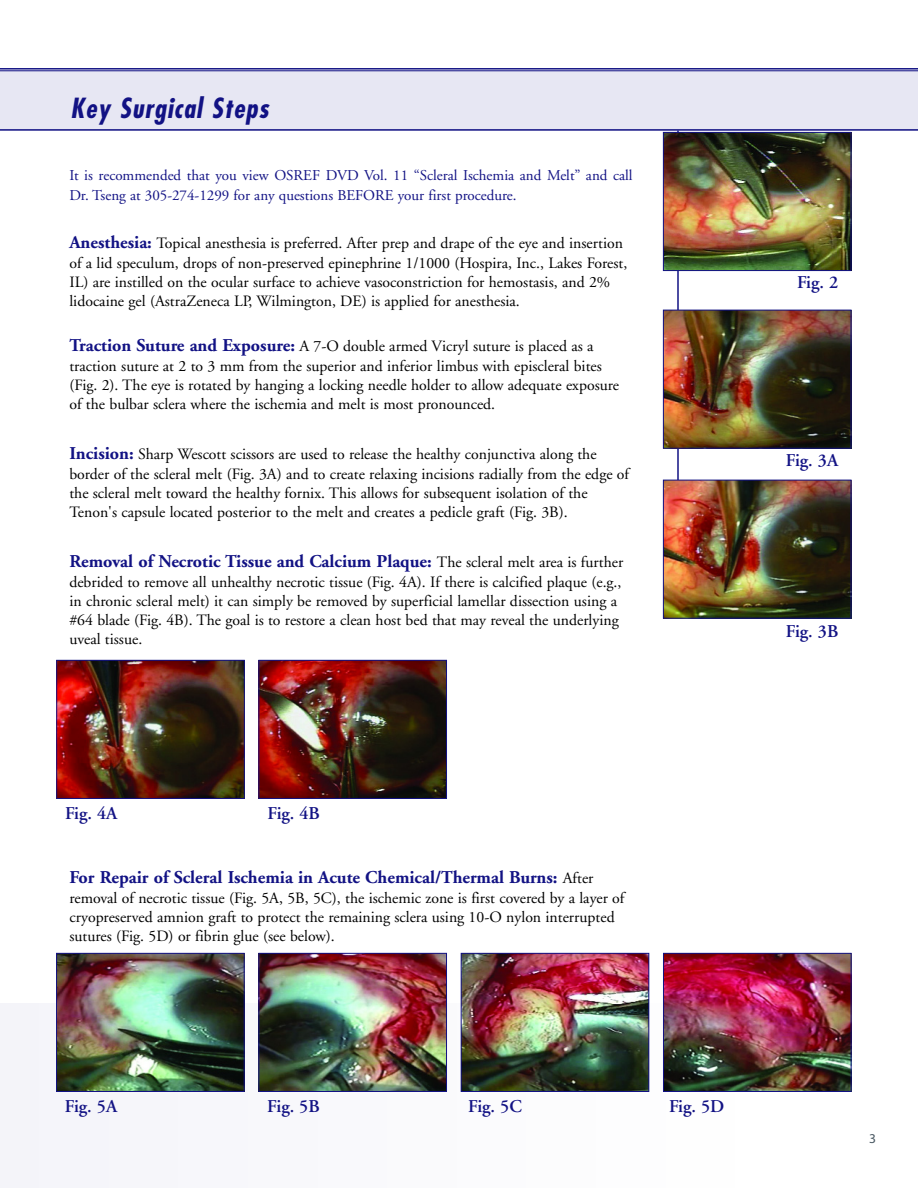
<style>
.page{position:relative;width:918px;height:1188px;background:#fff}
.page>*{position:absolute;margin:0;border:0;box-sizing:border-box;transform-origin:0 0}
.t1{font:italic 700 condensed 27px "Futura";color:#121284}
.t2{font:700 18px "Adobe Garamond";color:#121284}
.t3{font:600 18px "Adobe Garamond";color:#121284}
.t4{font:15.75px/19.2px "Adobe Garamond";color:#000}
.t5{font:15px/20.1px "Adobe Garamond";color:#121284}
.t6{font:13.5px "Myriad MM 400 600";color:#485761}
.s1{font-weight:700;font-size:18px;color:#121284}
.s2{font-weight:400;font-size:15.75px;color:#000}
</style>
<div class="page">
<div style="left:0;top:1003px;width:16px;height:185px;background:#f4f4f9"></div>
<div style="left:62px;top:1003px;width:24px;height:185px;background:#f5f5fa"></div>
<div style="left:131px;top:1003px;width:25px;height:185px;background:#f6f6fa"></div>
<div style="left:201px;top:1003px;width:24px;height:185px;background:#f7f7fb"></div>
<div style="left:271px;top:1003px;width:24px;height:185px;background:#f8f8fb"></div>
<div style="left:340px;top:1003px;width:24px;height:185px;background:#f9f9fc"></div>
<div style="left:410px;top:1003px;width:24px;height:185px;background:#fafafc"></div>
<div style="left:479px;top:1003px;width:25px;height:185px;background:#fbfbfd"></div>
<div style="left:0;top:70px;width:918px;height:61px;background:#e7e7f3"></div>
<hr style="left:0;top:68px;width:918px;height:2px;background:#121284">
<hr style="left:0;top:71px;width:918px;height:1px;background:#121284">
<hr style="left:0;top:129px;width:918px;height:2px;background:#121284">
<hr style="left:677px;top:131px;width:2px;height:463px;background:#121284">
<img style="left:665px;top:134px;width:184px;height:135px">
<div style="left:663px;top:132px;width:188px;height:139px;border:1px solid #121284"></div>
<img style="left:665px;top:312px;width:184px;height:135px">
<div style="left:663px;top:310px;width:188px;height:139px;border:1px solid #121284"></div>
<img style="left:58px;top:955px;width:185px;height:135px">
<div style="left:56px;top:953px;width:189px;height:139px;border:1px solid #121284"></div>
<img style="left:260px;top:955px;width:185px;height:135px">
<div style="left:258px;top:953px;width:189px;height:139px;border:1px solid #121284"></div>
<img style="left:665px;top:482px;width:184px;height:135px">
<div style="left:663px;top:480px;width:188px;height:139px;border:1px solid #121284"></div>
<img style="left:463px;top:955px;width:184px;height:135px">
<div style="left:461px;top:953px;width:188px;height:139px;border:1px solid #121284"></div>
<img style="left:665px;top:955px;width:185px;height:135px">
<div style="left:663px;top:953px;width:189px;height:139px;border:1px solid #121284"></div>
<img style="left:58px;top:662px;width:185px;height:135px">
<div style="left:56px;top:660px;width:189px;height:139px;border:1px solid #121284"></div>
<img style="left:260px;top:662px;width:185px;height:135px">
<div style="left:258px;top:660px;width:189px;height:139px;border:1px solid #121284"></div>
<h1 class="t1" style="left:71px;top:96px;width:204px">Key Surgical Steps</h1>
<p class="t5" style="left:69px;top:166px;width:565px">It is recommended that you view OSREF DVD Vol. 11 “Scleral Ischemia and Melt” and call<br>Dr. Tseng at 305-274-1299 for any questions BEFORE your first procedure.</p>
<p class="t4" style="left:69px;top:235px;width:560px"><span class="s1">Anesthesia:</span> Topical anesthesia is preferred. After prep and drape of the eye and insertion of a lid speculum, drops of non-preserved epinephrine 1/1000 (Hospira, Inc., Lakes Forest, IL) are instilled on the ocular surface to achieve vasoconstriction for hemostasis, and 2% lidocaine gel (AstraZeneca LP, Wilmington, DE) is applied for anesthesia.</p>
<p class="t4" style="left:69px;top:338px;width:551px"><span class="s1">Traction Suture and Exposure:</span> A 7-O double armed Vicryl suture is placed as a traction suture at 2 to 3 mm from the superior and inferior limbus with episcleral bites (Fig. 2). The eye is rotated by hanging a locking needle holder to allow adequate exposure of the bulbar sclera where the ischemia and melt is most pronounced.</p>
<p class="t4" style="left:69px;top:446px;width:561px"><span class="s1">Incision:</span> Sharp Wescott scissors are used to release the healthy conjunctiva along the border of the scleral melt (Fig. 3A) and to create relaxing incisions radially from the edge of the scleral melt toward the healthy fornix. This allows for subsequent isolation of the Tenon's capsule located posterior to the melt and creates a pedicle graft (Fig. 3B).</p>
<p class="t2" style="left:69px;top:554px;width:555px">Removal of Necrotic Tissue and Calcium Plaque: <span class="s2">The scleral melt area is further</span></p>
<p class="t4" style="left:69px;top:574px;width:554px">debrided to remove all unhealthy necrotic tissue (Fig. 4A). If there is calcified plaque (e.g., in chronic scleral melt) it can simply be removed by superficial lamellar dissection using a #64 blade (Fig. 4B). The goal is to restore a clean host bed that may reveal the underlying uveal tissue.</p>
<p class="t3" style="left:797px;top:275px;width:43px">Fig. 2</p>
<p class="t3" style="left:786px;top:453px;width:54px">Fig. 3A</p>
<p class="t3" style="left:786px;top:624px;width:54px">Fig. 3B</p>
<p class="t3" style="left:65px;top:806px;width:54px">Fig. 4A</p>
<p class="t3" style="left:267px;top:806px;width:54px">Fig. 4B</p>
<p class="t2" style="left:69px;top:870px;width:526px">For Repair of Scleral Ischemia in Acute Chemical/Thermal Burns: <span class="s2">After</span></p>
<p class="t4" style="left:69px;top:890px;width:557px">removal of necrotic tissue (Fig. 5A, 5B, 5C), the ischemic zone is first covered by a layer of cryopreserved amnion graft to protect the remaining sclera using 10-O nylon interrupted sutures (Fig. 5D) or fibrin glue (see below).</p>
<p class="t3" style="left:65px;top:1099px;width:54px">Fig. 5A</p>
<p class="t3" style="left:267px;top:1099px;width:54px">Fig. 5B</p>
<p class="t3" style="left:468px;top:1099px;width:55px">Fig. 5C</p>
<p class="t3" style="left:669px;top:1099px;width:57px">Fig. 5D</p>
<p class="t6" style="left:869px;top:1133px;width:8px">3</p>
</div>
